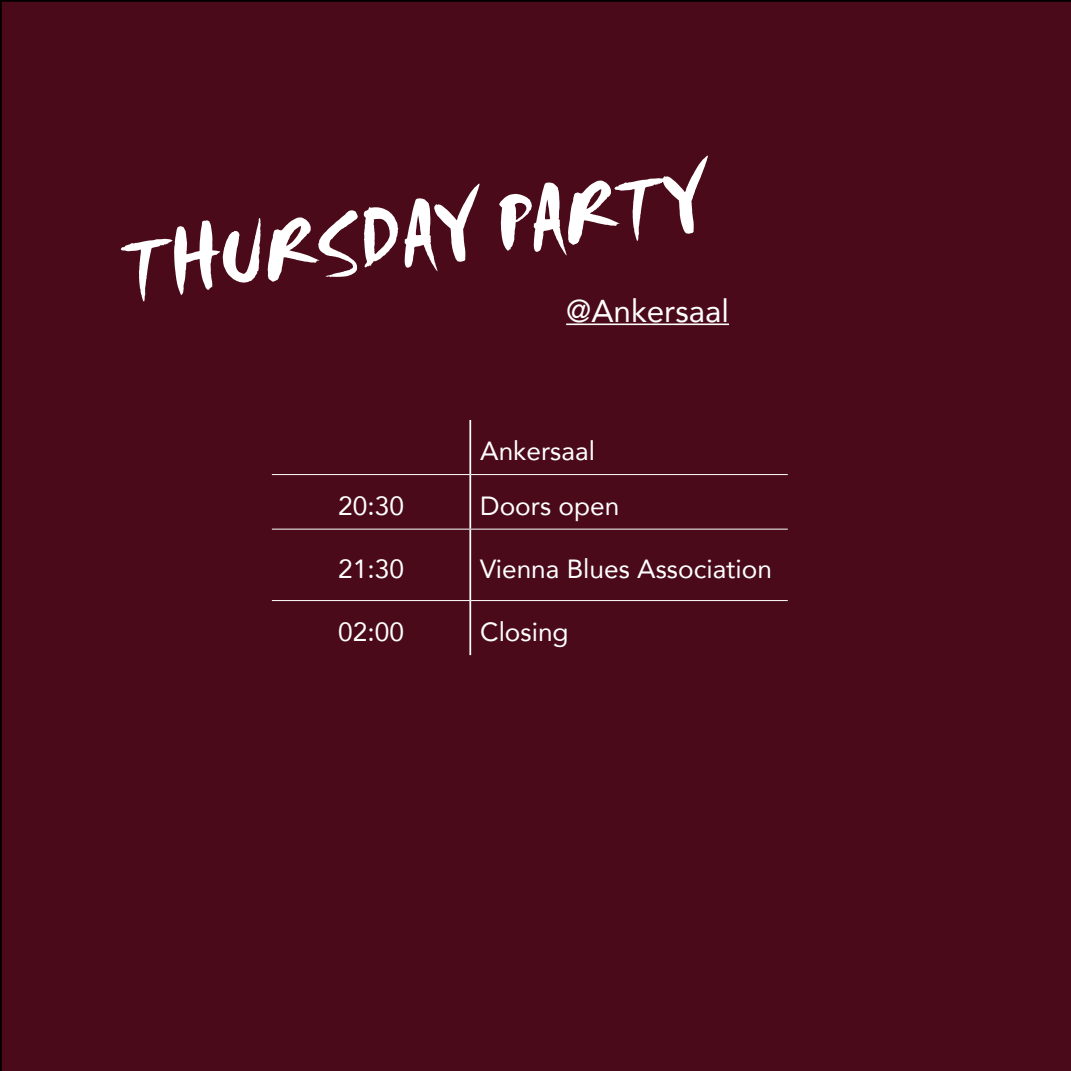
<style>
.page{position:relative;width:1071px;height:1071px;background:#4a0a1a}
.page>*{position:absolute;margin:0;border:0;box-sizing:border-box;transform-origin:0 0}
.t1{font:87.5px "Smudger Let Plain";color:#fff}
.t2{font:31.5px "Avenir";color:#fff}
.t3{font:26.25px "Avenir";color:#fff}
</style>
<div class="page">
<hr style="left:566px;top:324px;width:163px;height:1px;background:#fff">
<hr style="left:469px;top:420px;width:2px;height:54px;background:#fff">
<hr style="left:469px;top:475px;width:2px;height:54px;background:#fff">
<hr style="left:469px;top:530px;width:2px;height:70px;background:#fff">
<hr style="left:469px;top:601px;width:2px;height:54px;background:#fff">
<hr style="left:272px;top:474px;width:198px;height:1px;background:#fff">
<hr style="left:470px;top:474px;width:318px;height:1px;background:#fff">
<hr style="left:272px;top:529px;width:198px;height:1px;background:#fff">
<hr style="left:470px;top:529px;width:318px;height:1px;background:#fff">
<hr style="left:272px;top:600px;width:198px;height:1px;background:#fff">
<hr style="left:470px;top:600px;width:318px;height:1px;background:#fff">
<div style="left:505px;top:116px;width:171px;height:80px;background:#4a0a1a"></div>
<h1 class="t1" style="left:111px;top:218px;width:593px;rotate:-7deg">THURSDAY PARTY</h1>
<p class="t2" style="left:566px;top:286px;width:164px">@Ankersaal</p>
<p class="t3" style="left:480px;top:430px;width:116px">Ankersaal</p>
<p class="t3" style="left:338px;top:485px;width:67px">20:30</p>
<p class="t3" style="left:480px;top:485px;width:141px">Doors open</p>
<p class="t3" style="left:338px;top:548px;width:67px">21:30</p>
<p class="t3" style="left:480px;top:548px;width:293px">Vienna Blues Association</p>
<p class="t3" style="left:338px;top:611px;width:67px">02:00</p>
<p class="t3" style="left:480px;top:611px;width:90px">Closing</p>
</div>
